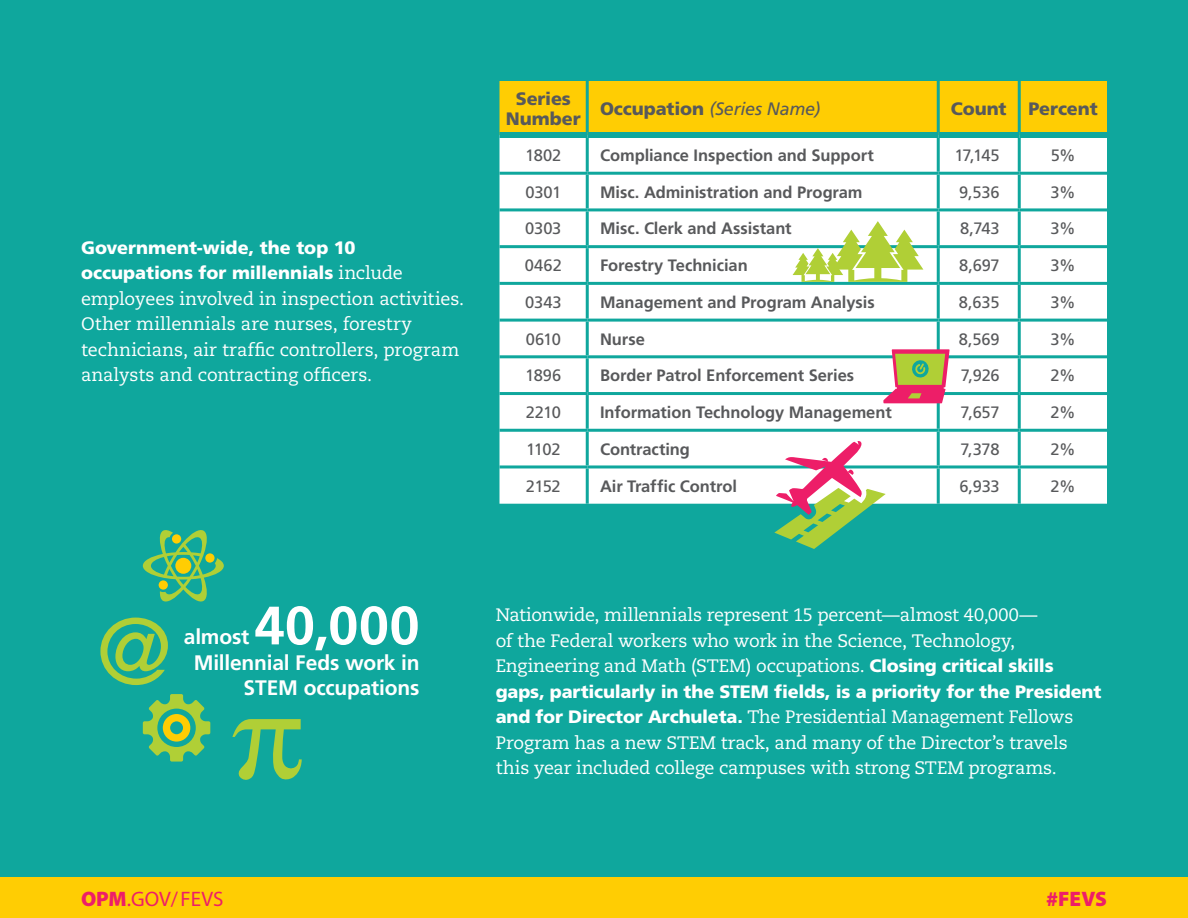
<style>
.page{position:relative;width:1188px;height:918px;background:#fff}
.page>*{position:absolute;margin:0;border:0;box-sizing:border-box;transform-origin:0 0}
.Body{font:700 54px "Frutiger LT Std";color:#fff}
.Body-2{font:700 21px/25.2px "Frutiger LT Std";letter-spacing:-.01em;color:#fff;text-align:right}
.t1{font:21px "Myriad Pro";color:#ed1e68}
.t2{font:900 21px "Myriad Pro";color:#ed1e68}
.Body-v4{font:18px/25.5px "Caecilia LT Std";letter-spacing:-.01em;color:#fff}
.Body-3{font:900 18px/19.5px "Frutiger LT Std";letter-spacing:-.005em;color:#58595b;text-align:center}
.Body-4{font:italic 18px "Frutiger LT Std";letter-spacing:-.01em;color:#58595b}
.Body-5{font:700 16.5px "Frutiger LT Std";letter-spacing:-.005em;color:#58595b}
.Body-6{font:16.5px "Frutiger LT Std";letter-spacing:-.015em;color:#58595b}
.s1{font-family:"Frutiger LT Std";font-weight:900}
.s2{font-weight:900;font-style:normal}
.s3{font-weight:900}
</style>
<div class="page">
<div style="left:0;top:0;width:1188px;height:878px;background:#0fa79d"></div>
<div style="left:0;top:878px;width:1188px;height:40px;background:#ffcd03"></div>
<div style="left:500px;top:81px;width:607px;height:51px;background:#ffcd03"></div>
<div style="left:500px;top:138px;width:607px;height:366px;background:#fff"></div>
<hr style="left:586px;top:138px;width:3px;height:34px;background:#0fa79d">
<hr style="left:937px;top:138px;width:3px;height:34px;background:#0fa79d">
<hr style="left:1018px;top:138px;width:3px;height:34px;background:#0fa79d">
<hr style="left:500px;top:172px;width:87px;height:3px;background:#0fa79d">
<hr style="left:587px;top:172px;width:351px;height:3px;background:#0fa79d">
<hr style="left:586px;top:175px;width:3px;height:33px;background:#0fa79d">
<hr style="left:938px;top:172px;width:81px;height:3px;background:#0fa79d">
<hr style="left:937px;top:175px;width:3px;height:33px;background:#0fa79d">
<hr style="left:1019px;top:172px;width:88px;height:3px;background:#0fa79d">
<hr style="left:1018px;top:175px;width:3px;height:33px;background:#0fa79d">
<hr style="left:500px;top:208px;width:87px;height:3px;background:#0fa79d">
<hr style="left:587px;top:208px;width:351px;height:3px;background:#0fa79d">
<hr style="left:586px;top:211px;width:3px;height:34px;background:#0fa79d">
<hr style="left:938px;top:208px;width:81px;height:3px;background:#0fa79d">
<hr style="left:937px;top:211px;width:3px;height:34px;background:#0fa79d">
<hr style="left:1019px;top:208px;width:88px;height:3px;background:#0fa79d">
<hr style="left:1018px;top:211px;width:3px;height:34px;background:#0fa79d">
<hr style="left:500px;top:245px;width:87px;height:3px;background:#0fa79d">
<hr style="left:587px;top:245px;width:351px;height:3px;background:#0fa79d">
<hr style="left:586px;top:248px;width:3px;height:34px;background:#0fa79d">
<hr style="left:938px;top:245px;width:81px;height:3px;background:#0fa79d">
<hr style="left:937px;top:248px;width:3px;height:34px;background:#0fa79d">
<hr style="left:1019px;top:245px;width:88px;height:3px;background:#0fa79d">
<hr style="left:1018px;top:248px;width:3px;height:34px;background:#0fa79d">
<hr style="left:500px;top:282px;width:87px;height:3px;background:#0fa79d">
<hr style="left:587px;top:282px;width:351px;height:3px;background:#0fa79d">
<hr style="left:586px;top:285px;width:3px;height:34px;background:#0fa79d">
<hr style="left:938px;top:282px;width:81px;height:3px;background:#0fa79d">
<hr style="left:937px;top:285px;width:3px;height:34px;background:#0fa79d">
<hr style="left:1019px;top:282px;width:88px;height:3px;background:#0fa79d">
<hr style="left:1018px;top:285px;width:3px;height:34px;background:#0fa79d">
<hr style="left:500px;top:319px;width:87px;height:3px;background:#0fa79d">
<hr style="left:587px;top:319px;width:351px;height:3px;background:#0fa79d">
<hr style="left:586px;top:322px;width:3px;height:33px;background:#0fa79d">
<hr style="left:938px;top:319px;width:81px;height:3px;background:#0fa79d">
<hr style="left:937px;top:322px;width:3px;height:33px;background:#0fa79d">
<hr style="left:1019px;top:319px;width:88px;height:3px;background:#0fa79d">
<hr style="left:1018px;top:322px;width:3px;height:33px;background:#0fa79d">
<hr style="left:500px;top:355px;width:87px;height:3px;background:#0fa79d">
<hr style="left:587px;top:355px;width:351px;height:3px;background:#0fa79d">
<hr style="left:586px;top:358px;width:3px;height:34px;background:#0fa79d">
<hr style="left:938px;top:355px;width:81px;height:3px;background:#0fa79d">
<hr style="left:1019px;top:355px;width:88px;height:3px;background:#0fa79d">
<hr style="left:1018px;top:358px;width:3px;height:34px;background:#0fa79d">
<hr style="left:500px;top:392px;width:87px;height:3px;background:#0fa79d">
<hr style="left:587px;top:392px;width:351px;height:3px;background:#0fa79d">
<hr style="left:586px;top:395px;width:3px;height:34px;background:#0fa79d">
<hr style="left:938px;top:392px;width:81px;height:3px;background:#0fa79d">
<hr style="left:937px;top:395px;width:3px;height:34px;background:#0fa79d">
<hr style="left:1019px;top:392px;width:88px;height:3px;background:#0fa79d">
<hr style="left:1018px;top:395px;width:3px;height:34px;background:#0fa79d">
<hr style="left:500px;top:429px;width:87px;height:3px;background:#0fa79d">
<hr style="left:587px;top:429px;width:351px;height:3px;background:#0fa79d">
<hr style="left:586px;top:432px;width:3px;height:33px;background:#0fa79d">
<hr style="left:938px;top:429px;width:81px;height:3px;background:#0fa79d">
<hr style="left:937px;top:432px;width:3px;height:33px;background:#0fa79d">
<hr style="left:1019px;top:429px;width:88px;height:3px;background:#0fa79d">
<hr style="left:1018px;top:432px;width:3px;height:33px;background:#0fa79d">
<hr style="left:500px;top:465px;width:87px;height:3px;background:#0fa79d">
<hr style="left:587px;top:465px;width:351px;height:3px;background:#0fa79d">
<hr style="left:586px;top:468px;width:3px;height:36px;background:#0fa79d">
<hr style="left:938px;top:465px;width:81px;height:3px;background:#0fa79d">
<hr style="left:937px;top:468px;width:3px;height:36px;background:#0fa79d">
<hr style="left:1019px;top:465px;width:88px;height:3px;background:#0fa79d">
<hr style="left:1018px;top:468px;width:3px;height:36px;background:#0fa79d">
<hr style="left:586px;top:81px;width:3px;height:51px;background:#0fa79d">
<hr style="left:937px;top:81px;width:3px;height:51px;background:#0fa79d">
<hr style="left:1018px;top:81px;width:3px;height:51px;background:#0fa79d">
<svg style="left:793px;top:221px;width:130px;height:61px;background:#d5e7a4"></svg>
<svg style="left:774px;top:441px;width:112px;height:108px"></svg>
<svg style="left:883px;top:349px;width:67px;height:54px;background:#ca9073"></svg>
<svg style="left:143px;top:530px;width:81px;height:72px"></svg>
<svg style="left:205px;top:553px;width:10px;height:10px"></svg>
<div style="left:175px;top:558px;width:16px;height:16px;background:#ffcd03;border-radius:50%"></div>
<svg style="left:143px;top:694px;width:67px;height:68px"></svg>
<svg style="left:232px;top:719px;width:70px;height:61px"></svg>
<svg style="left:100px;top:618px;width:68px;height:67px"></svg>
<p class="Body-v4" style="left:81px;top:235px;width:385px"><span class="s1">Government-wide, the top 10 occupations for millennials</span> include employees involved in inspection activities.<br>Other millennials are nurses, forestry technicians, air traffic controllers, program analysts and contracting officers.</p>
<p class="Body-3" style="left:506px;top:89px;width:76px">Series<br>Number</p>
<p class="Body-4" style="left:600px;top:98px;width:222px"><span class="s2">Occupation</span> (Series Name)</p>
<p class="Body-3" style="left:951px;top:99px;width:57px">Count</p>
<p class="Body-3" style="left:1029px;top:99px;width:71px">Percent</p>
<p class="Body-6" style="left:525px;top:146px;width:38px">1802</p>
<p class="Body-5" style="left:600px;top:146px;width:275px">Compliance Inspection and Support</p>
<p class="Body-6" style="left:954px;top:146px;width:47px">17,145</p>
<p class="Body-6" style="left:1051px;top:146px;width:26px">5%</p>
<p class="Body-6" style="left:525px;top:182px;width:37px">0301</p>
<p class="Body-5" style="left:600px;top:182px;width:264px">Misc. Administration and Program</p>
<p class="Body-6" style="left:959px;top:182px;width:42px">9,536</p>
<p class="Body-6" style="left:1051px;top:182px;width:26px">3%</p>
<p class="Body-6" style="left:525px;top:219px;width:38px">0303</p>
<p class="Body-5" style="left:600px;top:219px;width:193px">Misc. Clerk and Assistant</p>
<p class="Body-6" style="left:960px;top:219px;width:41px">8,743</p>
<p class="Body-6" style="left:1051px;top:219px;width:26px">3%</p>
<p class="Body-6" style="left:525px;top:256px;width:39px">0462</p>
<p class="Body-5" style="left:600px;top:256px;width:149px">Forestry Technician</p>
<p class="Body-6" style="left:959px;top:256px;width:42px">8,697</p>
<p class="Body-6" style="left:1051px;top:256px;width:26px">3%</p>
<p class="Body-6" style="left:525px;top:293px;width:38px">0343</p>
<p class="Body-5" style="left:600px;top:293px;width:276px">Management and Program Analysis</p>
<p class="Body-6" style="left:959px;top:293px;width:42px">8,635</p>
<p class="Body-6" style="left:1051px;top:293px;width:26px">3%</p>
<p class="Body-6" style="left:526px;top:329px;width:37px">0610</p>
<p class="Body-5" style="left:600px;top:329px;width:46px">Nurse</p>
<p class="Body-6" style="left:959px;top:329px;width:43px">8,569</p>
<p class="Body-6" style="left:1051px;top:329px;width:26px">3%</p>
<p class="Body-6" style="left:525px;top:366px;width:38px">1896</p>
<p class="Body-5" style="left:600px;top:366px;width:256px">Border Patrol Enforcement Series</p>
<p class="Body-6" style="left:961px;top:366px;width:40px">7,926</p>
<p class="Body-6" style="left:1051px;top:366px;width:27px">2%</p>
<p class="Body-6" style="left:526px;top:403px;width:37px">2210</p>
<p class="Body-5" style="left:600px;top:403px;width:293px">Information Technology Management</p>
<p class="Body-6" style="left:961px;top:403px;width:41px">7,657</p>
<p class="Body-6" style="left:1051px;top:403px;width:27px">2%</p>
<p class="Body-6" style="left:526px;top:439px;width:36px">1102</p>
<p class="Body-5" style="left:600px;top:439px;width:92px">Contracting</p>
<p class="Body-6" style="left:960px;top:439px;width:41px">7,378</p>
<p class="Body-6" style="left:1051px;top:439px;width:27px">2%</p>
<p class="Body-6" style="left:526px;top:476px;width:36px">2152</p>
<p class="Body-5" style="left:600px;top:476px;width:139px">Air Traffic Control</p>
<p class="Body-6" style="left:959px;top:476px;width:42px">6,933</p>
<p class="Body-6" style="left:1051px;top:476px;width:27px">2%</p>
<p class="Body" style="left:255px;top:594px;width:167px">40,000</p>
<p class="Body-2" style="left:194px;top:650px;width:227px">Millennial Feds work in<br>STEM occupations</p>
<p class="Body-2" style="left:184px;top:625px;width:67px">almost</p>
<p class="Body-v4" style="left:496px;top:603px;width:607px">Nationwide, millennials represent 15 percent—almost 40,000—<br>of the Federal workers who work in the Science, Technology, Engineering and Math (STEM) occupations. <span class="s1">Closing critical skills gaps, particularly in the STEM fields, is a priority for the President and for Director Archuleta.</span> The Presidential Management Fellows Program has a new STEM track, and many of the Director’s travels this year included college campuses with strong STEM programs.</p>
<p class="t1" style="left:81px;top:887px;width:144px"><span class="s3">OPM</span>.GOV/FEVS</p>
<p class="t2" style="left:1046px;top:887px;width:62px">#FEVS</p>
</div>
